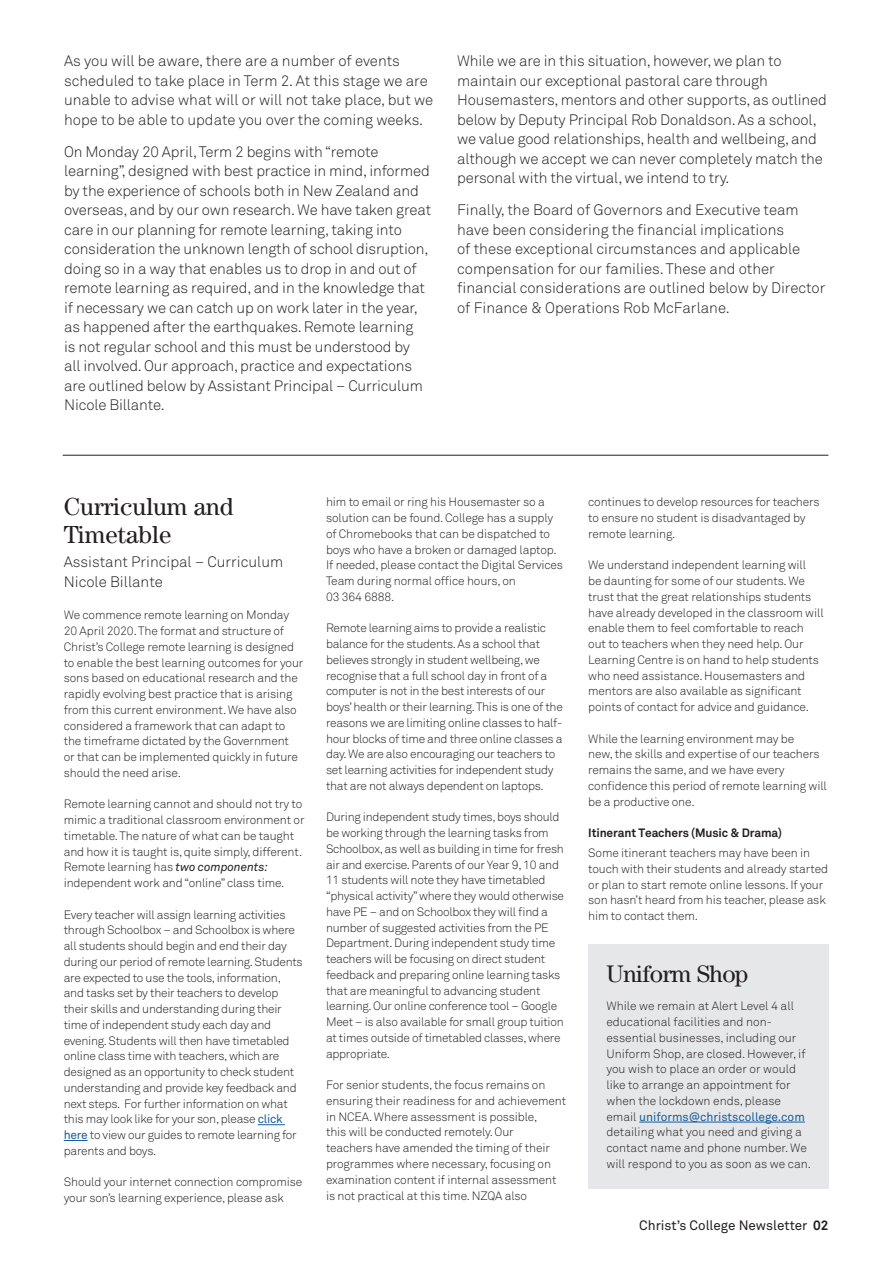
<style>
.page{position:relative;width:893px;height:1263px;background:#fff}
.page>*{position:absolute;margin:0;border:0;box-sizing:border-box;transform-origin:0 0}
.Article_Signature{font:24.75px/28.5px "Century";color:#231f20}
.Article_Signature-2{font:24px "Century";letter-spacing:-.02em;color:#231f20}
.Article_Signature-3{font:300 15px/19.5px "Akkurat";letter-spacing:-.01em;color:#231f20}
.t1{font:13.5px "Akkurat";color:#231f20}
.Article_Signature-4{font:300 12px/15.8px "Akkurat";letter-spacing:-.015em;color:#231f20}
.Article_Signature-5{font:700 12px "Akkurat";letter-spacing:-.01em;color:#231f20}
.s1{font-weight:400;font-style:italic}
.s2{font-weight:400;color:#175d9e}
.s3{font-weight:700}
</style>
<div class="page">
<div style="left:588px;top:944px;width:241px;height:244px;background:#e6e7e9"></div>
<hr style="left:639px;top:1122px;width:166px;height:1px;background:#175d9e">
<hr style="left:63px;top:455px;width:765px;height:1px;background:#231f20">
<svg style="left:258px;top:1124px;width:27px;height:1px"></svg>
<svg style="left:64px;top:1140px;width:24px;height:1px"></svg>
<p class="Article_Signature-3" style="left:64px;top:51px;width:371px">As you will be aware, there are a number of events scheduled to take place in Term 2. At this stage we are unable to advise what will or will not take place, but we hope to be able to update you over the coming weeks.</p>
<p class="Article_Signature-3" style="left:64px;top:142px;width:369px">On Monday 20 April, Term 2 begins with “remote learning”, designed with best practice in mind, informed by the experience of schools both in New Zealand and overseas, and by our own research. We have taken great care in our planning for remote learning, taking into consideration the unknown length of school disruption, doing so in a way that enables us to drop in and out of remote learning as required, and in the knowledge that if necessary we can catch up on work later in the year, as happened after the earthquakes. Remote learning<br>is not regular school and this must be understood by<br>all involved. Our approach, practice and expectations are outlined below by Assistant Principal – Curriculum Nicole Billante.</p>
<p class="Article_Signature-3" style="left:457px;top:51px;width:371px">While we are in this situation, however, we plan to maintain our exceptional pastoral care through Housemasters, mentors and other supports, as outlined below by Deputy Principal Rob Donaldson. As a school, we value good relationships, health and wellbeing, and although we accept we can never completely match the personal with the virtual, we intend to try.</p>
<p class="Article_Signature-3" style="left:457px;top:201px;width:370px">Finally, the Board of Governors and Executive team have been considering the financial implications<br>of these exceptional circumstances and applicable compensation for our families. These and other financial considerations are outlined below by Director of Finance &amp; Operations Rob McFarlane.</p>
<p class="Article_Signature" style="left:64px;top:492px;width:171px">Curriculum and<br>Timetable</p>
<p class="Article_Signature-3" style="left:64px;top:552px;width:221px">Assistant Principal – Curriculum<br>Nicole Billante</p>
<p class="Article_Signature-4" style="left:64px;top:607px;width:241px">We commence remote learning on Monday 20 April 2020. The format and structure of Christ’s College remote learning is designed to enable the best learning outcomes for your sons based on educational research and the rapidly evolving best practice that is arising from this current environment. We have also considered a framework that can adapt to the timeframe dictated by the Government<br>or that can be implemented quickly in future should the need arise.</p>
<p class="Article_Signature-4" style="left:64px;top:796px;width:242px">Remote learning cannot and should not try to mimic a traditional classroom environment or timetable. The nature of what can be taught and how it is taught is, quite simply, different.<br>Remote learning has <span class="s1">two components: </span>independent work and “online” class time.</p>
<p class="Article_Signature-4" style="left:64px;top:907px;width:240px">Every teacher will assign learning activities through Schoolbox – and Schoolbox is where all students should begin and end their day during our period of remote learning. Students are expected to use the tools, information, and tasks set by their teachers to develop their skills and understanding during their time of independent study each day and evening. Students will then have timetabled online class time with teachers, which are designed as an opportunity to check student understanding and provide key feedback and next steps. For further information on what this may look like for your son, please <span class="s2">click here</span> to view our guides to remote learning for parents and boys.</p>
<p class="Article_Signature-4" style="left:64px;top:1174px;width:240px">Should your internet connection compromise your son’s learning experience, please ask</p>
<p class="Article_Signature-4" style="left:326px;top:495px;width:239px">him to email or ring his Housemaster so a solution can be found. College has a supply of Chromebooks that can be dispatched to boys who have a broken or damaged laptop.<br>If needed, please contact the Digital Services Team during normal office hours, on<br>03 364 6888.</p>
<p class="Article_Signature-4" style="left:326px;top:621px;width:238px">Remote learning aims to provide a realistic balance for the students. As a school that believes strongly in student wellbeing, we recognise that a full school day in front of a computer is not in the best interests of our boys’ health or their learning. This is one of the reasons we are limiting online classes to half&shy;hour blocks of time and three online classes a day. We are also encouraging our teachers to set learning activities for independent study that are not always dependent on laptops.</p>
<p class="Article_Signature-4" style="left:326px;top:810px;width:240px">During independent study times, boys should be working through the learning tasks from Schoolbox, as well as building in time for fresh air and exercise. Parents of our Year 9, 10 and 11 students will note they have timetabled “physical activity” where they would otherwise have PE – and on Schoolbox they will find a number of suggested activities from the PE Department. During independent study time teachers will be focusing on direct student feedback and preparing online learning tasks that are meaningful to advancing student learning. Our online conference tool – Google Meet – is also available for small group tuition at times outside of timetabled classes, where appropriate.</p>
<p class="Article_Signature-4" style="left:326px;top:1077px;width:242px">For senior students, the focus remains on ensuring their readiness for and achievement in NCEA. Where assessment is possible,<br>this will be conducted remotely. Our<br>teachers have amended the timing of their programmes where necessary, focusing on examination content if internal assessment is not practical at this time. NZQA also</p>
<p class="Article_Signature-4" style="left:588px;top:495px;width:233px">continues to develop resources for teachers to ensure no student is disadvantaged by remote learning.</p>
<p class="Article_Signature-4" style="left:588px;top:558px;width:237px">We understand independent learning will<br>be daunting for some of our students. We trust that the great relationships students have already developed in the classroom will enable them to feel comfortable to reach out to teachers when they need help. Our Learning Centre is on hand to help students who need assistance. Housemasters and mentors are also available as significant points of contact for advice and guidance.</p>
<p class="Article_Signature-4" style="left:588px;top:731px;width:240px">While the learning environment may be<br>new, the skills and expertise of our teachers remains the same, and we have every confidence this period of remote learning will be a productive one.</p>
<p class="Article_Signature-5" style="left:588px;top:825px;width:195px">Itinerant Teachers (Music &amp; Drama)</p>
<p class="Article_Signature-4" style="left:588px;top:845px;width:241px">Some itinerant teachers may have been in touch with their students and already started or plan to start remote online lessons. If your son hasn’t heard from his teacher, please ask him to contact them.</p>
<p class="Article_Signature-2" style="left:606px;top:960px;width:144px">Uniform Shop</p>
<p class="Article_Signature-4" style="left:606px;top:998px;width:206px">While we remain at Alert Level 4 all educational facilities and non&shy;essential businesses, including our Uniform Shop, are closed. However, if you wish to place an order or would like to arrange an appointment for when the lockdown ends, please email <span class="s2">uniforms@christscollege.com </span>detailing what you need and giving a contact name and phone number. We will respond to you as soon as we can.</p>
<p class="t1" style="left:639px;top:1217px;width:191px">Christ’s College Newsletter <span class="s3">02</span></p>
</div>
